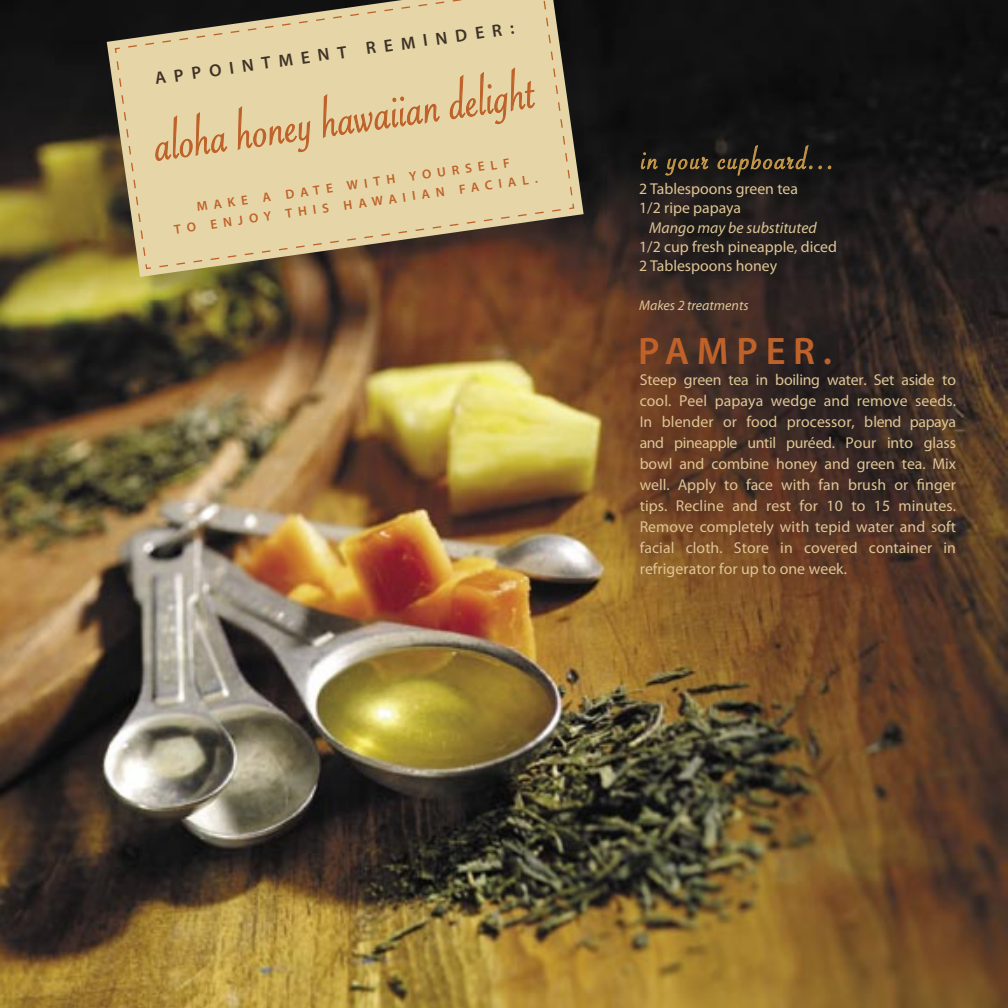
<style>
.page{position:relative;width:1008px;height:1008px;background:#fff}
.page>*{position:absolute;margin:0;border:0;box-sizing:border-box;transform-origin:0 0}
.t1{font:59.5px "Savoye Let Plain";color:#be622a;scale:.85 1}
.t2{font:600 38.5px "Myriad Pro";letter-spacing:.2em;color:#be622a}
.t3{font:33.25px "Savoye Let Plain";letter-spacing:.05em;color:#c49749}
.t4{font:600 17.5px "Myriad Pro";color:#3f3226}
.t5{font:15.75px/21px "Myriad Pro";color:#dec494}
.t6{font:italic 15.75px "Myriad Pro";color:#dec494}
.t7{font:italic 14px "Myriad Pro";color:#dec494}
.t8{font:600 13.12px/19.2px "Myriad Pro";color:#be622a;text-align:center}
</style>
<div class="page">
<img style="left:0;top:0;width:1008px;height:1008px">
<img style="left:108px;top:0;width:499px;height:300px">
<svg style="left:107px;top:0;width:477px;height:277px;background:#5d4a31"></svg>
<svg style="left:117px;top:0;width:455px;height:267px;background:#cbb98f"></svg>
<svg style="left:641px;top:152px;width:17px;height:18px"></svg>
<svg style="left:665px;top:156px;width:45px;height:20px"></svg>
<svg style="left:717px;top:145px;width:105px;height:31px;background:#30281c"></svg>
<p class="t4" style="left:154px;top:69px;width:364px;rotate:-8deg">APPOINTMENT REMINDER:</p>
<h1 class="t1" style="left:151px;top:118px;width:453px;rotate:-8deg">aloha honey hawaiian delight</h1>
<p class="t8" style="left:170px;top:201px;width:368px;rotate:-8deg">MAKE A DATE WITH YOURSELF<br>TO ENJOY THIS HAWAIIAN FACIAL.</p>
<h3 class="t3" style="left:641px;top:145px;width:195px">in your cupboard...</h3>
<p class="t5" style="left:639px;top:180px;width:160px;line-height:19.2px">2 Tablespoons green tea<br>1/2 ripe papaya</p>
<p class="t6" style="left:649px;top:219px;width:169px">Mango may be substituted</p>
<p class="t5" style="left:639px;top:237px;width:199px;line-height:19.2px">1/2 cup fresh pineapple, diced<br>2 Tablespoons honey</p>
<p class="t7" style="left:639px;top:298px;width:111px">Makes 2 treatments</p>
<h2 class="t2" style="left:638px;top:330px;width:195px">PAMPER.</h2>
<p class="t5" style="left:640px;top:369px;width:318px;text-align:justify">Steep green tea in boiling water. Set aside to cool. Peel papaya wedge and remove seeds.<br>In blender or food processor, blend papaya and pineapple until puréed. Pour into glass bowl and combine honey and green tea. Mix well. Apply to face with fan brush or finger tips. Recline and rest for 10 to 15 minutes.<br>Remove completely with tepid water and soft facial cloth. Store in covered container in refrigerator for up to one week.</p>
</div>
